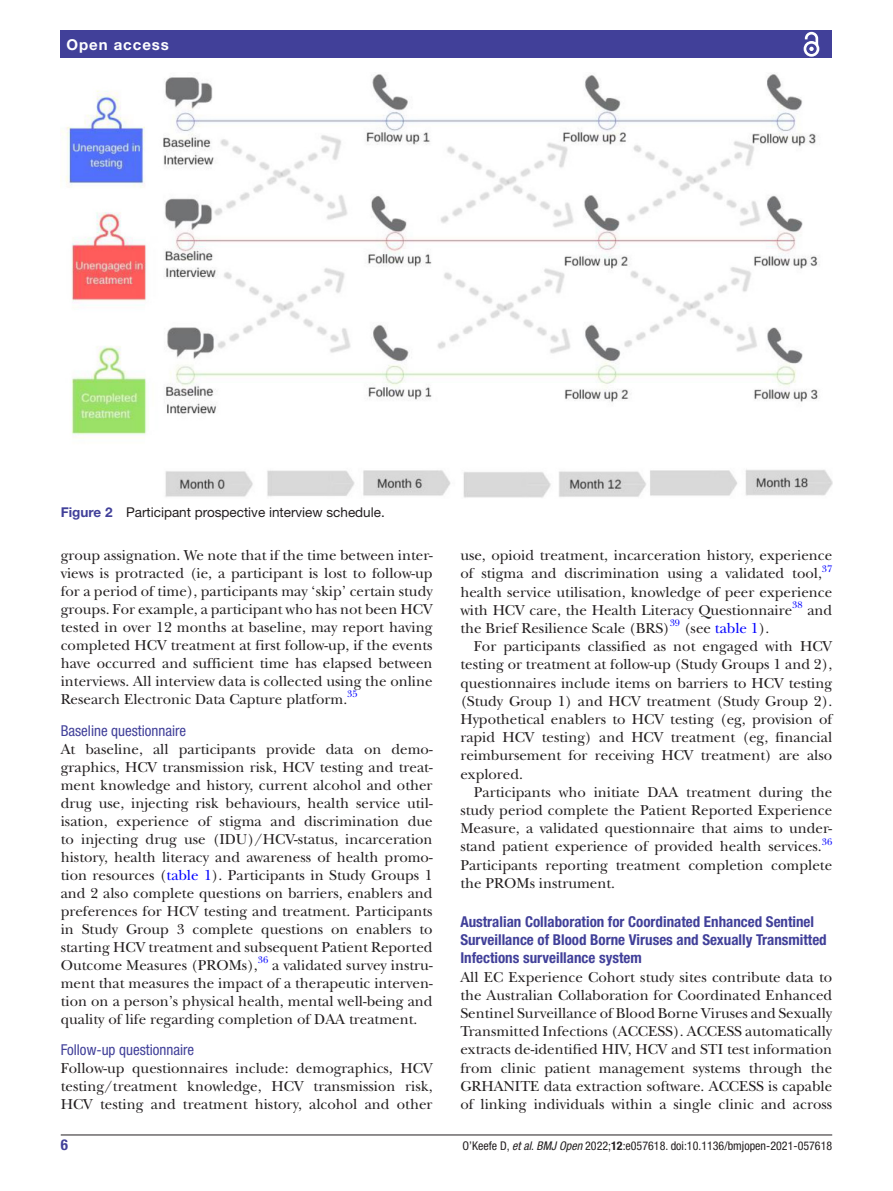
<style>
.page{position:relative;width:893px;height:1191px;background:#fff}
.page>*{position:absolute;margin:0;border:0;box-sizing:border-box;transform-origin:0 0}
.t1{font:15px/18px "New Baskerville";color:#231f20;text-align:justify}
.t2{font:700 condensed 15px/18px "Helvetica Neue LT Std";color:#414099}
.t3{font:condensed 15px "Helvetica Neue LT Std";color:#414099}
.t4{font:700 15px "Helvetica Neue LT Std";letter-spacing:.065em;color:#fff}
.t5{font:13.5px "Helvetica Neue LT Std";color:#231f20}
.t6{font:condensed 12px "Helvetica Neue LT Std";color:#231f20}
.t7{font:9.9px "New Baskerville";color:#00f}
.s1{font-weight:700;color:#414099}
.s2{color:#00f}
.s3{font-style:italic}
.s4{font-weight:700}
</style>
<div class="page">
<hr style="left:61px;top:1134px;width:771px;height:1px;background:#231f20">
<div style="left:61px;top:31px;width:771px;height:27px;background:#414099"></div>
<svg style="left:803px;top:31px;width:17px;height:26px"></svg>
<img style="left:61px;top:74px;width:771px;height:424px">
<p class="t4" style="left:66px;top:35px;width:104px">Open access</p>
<p class="t5" style="left:61px;top:504px;width:326px"><span class="s1">Figure 2</span> Participant prospective interview schedule.</p>
<p class="t1" style="left:61px;top:546px;width:373px">group assignation. We note that if the time between inter&shy;views is protracted (ie, a participant is lost to follow-up for a period of time), participants may ‘skip’ certain study groups. For example, a participant who has not been HCV tested in over 12 months at baseline, may report having completed HCV treatment at first follow-up, if the events have occurred and sufficient time has elapsed between interviews. All interview data is collected using the online Research Electronic Data Capture platform.</p>
<p class="t7" style="left:347px;top:688px;width:12px">35</p>
<p class="t3" style="left:61px;top:721px;width:127px">Baseline questionnaire</p>
<p class="t1" style="left:61px;top:740px;width:373px">At baseline, all participants provide data on demo&shy;graphics, HCV transmission risk, HCV testing and treat&shy;ment knowledge and history, current alcohol and other drug use, injecting risk behaviours, health service util&shy;isation, experience of stigma and discrimination due to injecting drug use (IDU)/HCV-status, incarceration history, health literacy and awareness of health promo&shy;tion resources (<span class="s2">table 1</span>). Participants in Study Groups 1 and 2 also complete questions on barriers, enablers and preferences for HCV testing and treatment. Participants in Study Group 3 complete questions on enablers to starting HCV treatment and subsequent Patient Reported Outcome Measures (PROMs),<sup>36</sup> a validated survey instru&shy;ment that measures the impact of a therapeutic interven&shy;tion on a person’s physical health, mental well-being and quality of life regarding completion of DAA treatment.</p>
<p class="t3" style="left:61px;top:1041px;width:135px">Follow-up questionnaire</p>
<p class="t1" style="left:61px;top:1059px;width:373px">Follow-up questionnaires include: demographics, HCV testing/treatment knowledge, HCV transmission risk, HCV testing and treatment history, alcohol and other</p>
<p class="t1" style="left:460px;top:546px;width:373px">use, opioid treatment, incarceration history, experience of stigma and discrimination using a validated tool,</p>
<p class="t7" style="left:822px;top:562px;width:12px">37</p>
<p class="t1" style="left:460px;top:583px;width:373px">health service utilisation, knowledge of peer experience with HCV care, the Health Literacy Questionnaire</p>
<p class="t7" style="left:792px;top:599px;width:12px">38</p>
<p class="t1" style="left:807px;top:601px;width:26px">and</p>
<p class="t1" style="left:460px;top:619px;width:211px">the Brief Resilience Scale (BRS)</p>
<p class="t7" style="left:670px;top:617px;width:12px">39</p>
<p class="t1" style="left:684px;top:619px;width:87px">(see <span class="s2">table 1</span>).</p>
<p class="t1" style="left:474px;top:637px;width:360px">For participants classified as not engaged with HCV</p>
<p class="t1" style="left:460px;top:655px;width:373px">testing or treatment at follow-up (Study Groups 1 and 2),</p>
<p class="t1" style="left:460px;top:674px;width:373px">questionnaires include items on barriers to HCV testing</p>
<p class="t1" style="left:460px;top:692px;width:373px">(Study Group 1) and HCV treatment (Study Group 2).</p>
<p class="t1" style="left:460px;top:710px;width:373px">Hypothetical enablers to HCV testing (eg, provision of</p>
<p class="t1" style="left:460px;top:728px;width:373px">rapid HCV testing) and HCV treatment (eg, financial</p>
<p class="t1" style="left:460px;top:746px;width:373px">reimbursement for receiving HCV treatment) are also</p>
<p class="t1" style="left:460px;top:765px;width:64px">explored.</p>
<p class="t1" style="left:474px;top:783px;width:360px">Participants who initiate DAA treatment during the</p>
<p class="t1" style="left:460px;top:801px;width:373px">study period complete the Patient Reported Experience</p>
<p class="t1" style="left:460px;top:819px;width:373px">Measure, a validated questionnaire that aims to under-</p>
<p class="t1" style="left:460px;top:837px;width:363px">stand patient experience of provided health services.</p>
<p class="t7" style="left:822px;top:835px;width:12px">36</p>
<p class="t1" style="left:460px;top:855px;width:373px">Participants reporting treatment completion complete the PROMs instrument.</p>
<p class="t2" style="left:460px;top:913px;width:368px">Australian Collaboration for Coordinated Enhanced Sentinel<br>Surveillance of Blood Borne Viruses and Sexually Transmitted<br>Infections surveillance system</p>
<p class="t1" style="left:460px;top:967px;width:373px">All EC Experience Cohort study sites contribute data to the Australian Collaboration for Coordinated Enhanced Sentinel Surveillance of Blood Borne Viruses and Sexually Transmitted Infections (ACCESS). ACCESS automatically extracts de-identified HIV, HCV and STI test information from clinic patient management systems through the GRHANITE data extraction software. ACCESS is capable of linking individuals within a single clinic and across</p>
<p class="t2" style="left:61px;top:1135px;width:9px">6</p>
<p class="t6" style="left:463px;top:1138px;width:371px">O’Keefe D, <span class="s3">et al</span>. <span class="s3">BMJ Open</span> 2022;<span class="s4">12</span>:e057618. doi:10.1136/bmjopen-2021-057618</p>
</div>
